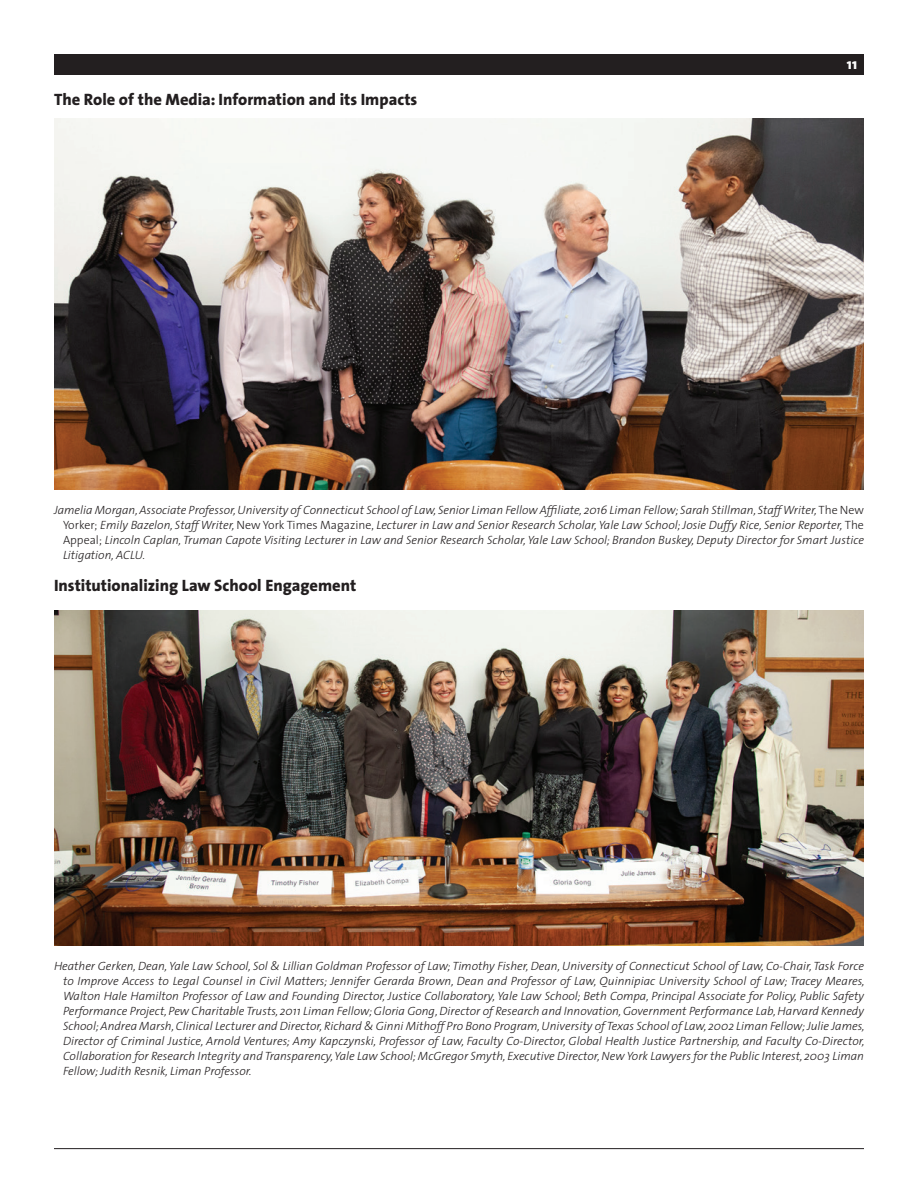
<style>
.page{position:relative;width:918px;height:1188px;background:#fff}
.page>*{position:absolute;margin:0;border:0;box-sizing:border-box;transform-origin:0 0}
.t1{font:800 16.5px "The Sans";color:#231f20}
.t2{font:800 15px "The Sans";color:#fff}
.t3{font:italic 300 12px/15px "The Sans";color:#231f20;text-align:justify}
.s1{font-style:normal}
</style>
<div class="page">
<div style="left:54px;top:54px;width:810px;height:20px;background:#231f20"></div>
<hr style="left:54px;top:1148px;width:810px;height:1px;background:#231f20">
<img style="left:54px;top:119px;width:810px;height:370px">
<img style="left:54px;top:610px;width:810px;height:335px">
<h1 class="t1" style="left:54px;top:85px;width:365px">The Role of the Media: Information and its Impacts</h1>
<p class="t2" style="left:847px;top:51px;width:12px">11</p>
<p class="t3" style="left:63px;top:502px;width:803px;text-indent:-9px">Jamelia Morgan, Associate Professor, University of Connecticut School of Law, Senior Liman Fellow Affiliate, 2016 Liman Fellow; Sarah Stillman, Staff Writer, <span class="s1">The New Yorker;</span> Emily Bazelon, Staff Writer, <span class="s1">New York Times Magazine,</span> Lecturer in Law and Senior Research Scholar, Yale Law School; Josie Duffy Rice, Senior Reporter, <span class="s1">The Appeal;</span> Lincoln Caplan, Truman Capote Visiting Lecturer in Law and Senior Research Scholar, Yale Law School; Brandon Buskey, Deputy Director for Smart Justice Litigation, ACLU.</p>
<h1 class="t1" style="left:54px;top:571px;width:304px">Institutionalizing Law School Engagement</h1>
<p class="t3" style="left:63px;top:958px;width:803px;text-indent:-9px">Heather Gerken, Dean, Yale Law School, Sol &amp; Lillian Goldman Professor of Law; Timothy Fisher, Dean, University of Connecticut School of Law, Co-Chair, Task Force to Improve Access to Legal Counsel in Civil Matters; Jennifer Gerarda Brown, Dean and Professor of Law, Quinnipiac University School of Law; Tracey Meares, Walton Hale Hamilton Professor of Law and Founding Director, Justice Collaboratory, Yale Law School; Beth Compa, Principal Associate for Policy, Public Safety Performance Project, Pew Charitable Trusts, 2011 Liman Fellow; Gloria Gong, Director of Research and Innovation, Government Performance Lab, Harvard Kennedy School; Andrea Marsh, Clinical Lecturer and Director, Richard &amp; Ginni Mithoff Pro Bono Program, University of Texas School of Law, 2002 Liman Fellow; Julie James, Director of Criminal Justice, Arnold Ventures; Amy Kapczynski, Professor of Law, Faculty Co-Director, Global Health Justice Partnership, and Faculty Co-Director, Collaboration for Research Integrity and Transparency, Yale Law School; McGregor Smyth, Executive Director, New York Lawyers for the Public Interest, 2003 Liman Fellow; Judith Resnik, Liman Professor.</p>
</div>
